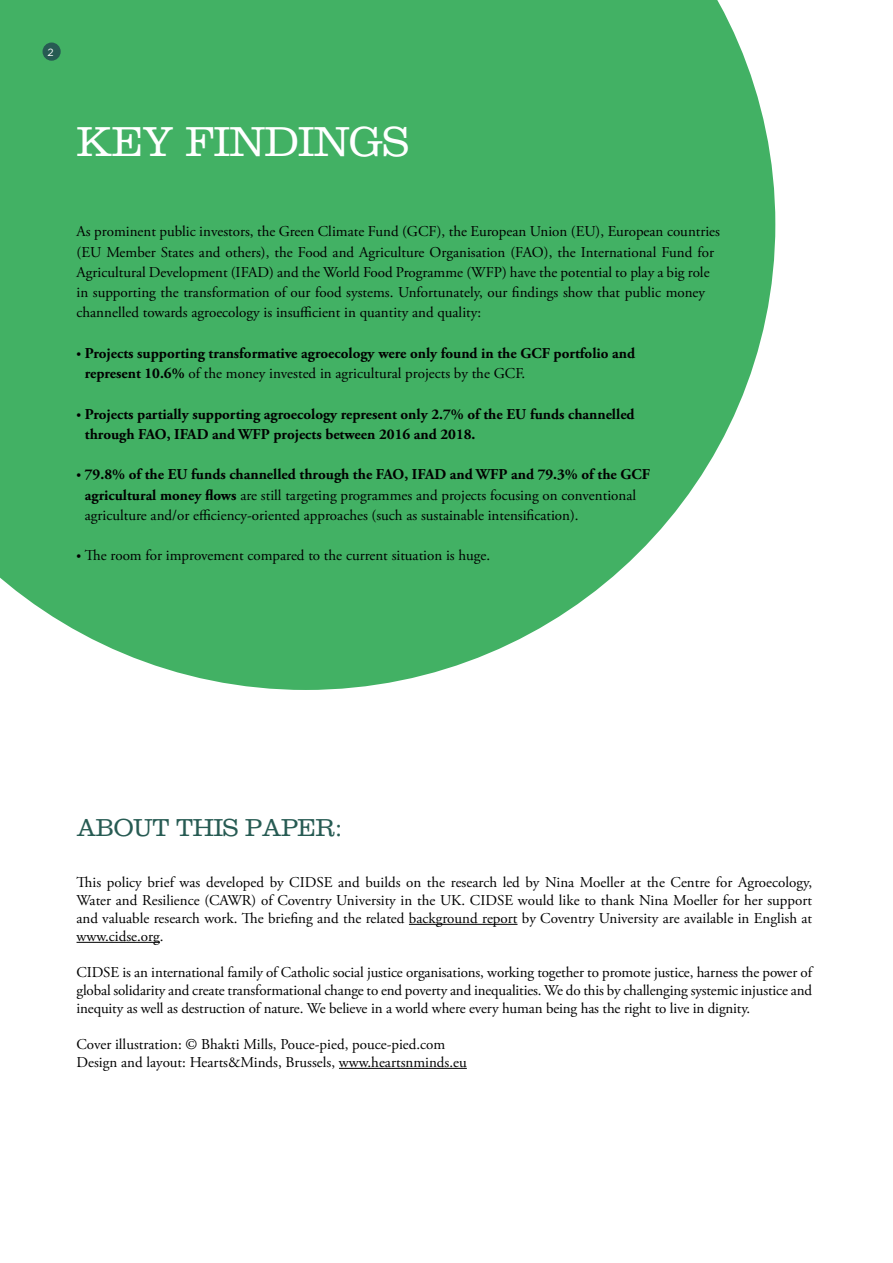
<style>
.page{position:relative;width:893px;height:1263px;background:#fff}
.page>*{position:absolute;margin:0;border:0;box-sizing:border-box;transform-origin:0 0}
.t1{font:300 43.5px "Clarendon LT Std";letter-spacing:-.02em;color:#fff}
.t2{font:300 25.5px "Clarendon LT Std";letter-spacing:-.02em;color:#275b53}
.paragraph{font:15px/20.2px "Adobe Garamond Pro";color:#000;text-align:justify}
.List_Paragraph{font:700 15px/20.2px "Adobe Garamond Pro";color:#000}
.t3{font:10.5px "Gotham";color:#fff}
.s1{font-family:"Myriad Pro";font-weight:600}
.s2{font-weight:400}
.s3{font-weight:700}
</style>
<div class="page">
<hr style="left:409px;top:924px;width:108px;height:1px;background:#000">
<hr style="left:77px;top:942px;width:83px;height:1px;background:#000">
<hr style="left:339px;top:1068px;width:128px;height:1px;background:#000">
<svg style="left:0;top:0;width:775px;height:690px;background:#57ba75"></svg>
<div style="left:43px;top:43px;width:18px;height:18px;background:#275b53;border-radius:50%"></div>
<p class="t3" style="left:48px;top:45px;width:8px">2</p>
<p class="t1" style="left:77px;top:117px;width:334px">KEY FINDINGS</p>
<p class="paragraph" style="left:77px;top:222px;width:645px;text-align:left">As prominent public investors, the Green Climate Fund (GCF), the European Union (EU), European countries (EU Member States and others), the Food and Agriculture Organisation (FAO), the International Fund for Agricultural Development (IFAD) and the World Food Programme (WFP) have the potential to play a big role in supporting the transformation of our food systems. Unfortunately, our findings show that public money channelled towards agroecology is insufficient in quantity and quality:</p>
<p class="List_Paragraph" style="left:85px;top:343px;width:552px;text-indent:-8px"><span class="s1">•</span> Projects supporting transformative agroecology were only found in the GCF portfolio and represent 10.6% <span class="s2">of the money invested in agricultural projects by the GCF.</span></p>
<p class="List_Paragraph" style="left:85px;top:404px;width:551px;text-indent:-8px"><span class="s1">•</span> Projects partially supporting agroecology represent only 2.7% of the EU funds channelled through FAO, IFAD and WFP projects between 2016 and 2018.</p>
<p class="paragraph" style="left:85px;top:465px;width:567px;text-align:left;text-indent:-8px"><span class="s1">•</span> <span class="s3">79.8% of the EU funds channelled through the FAO, IFAD and WFP and 79.3% of the GCF agricultural money flows</span> are still targeting programmes and projects focusing on conventional agriculture and/or efficiency-oriented approaches (such as sustainable intensification).</p>
<p class="paragraph" style="left:77px;top:546px;width:415px"><span class="s1">•</span> The room for improvement compared to the current situation is huge.</p>
<p class="t2" style="left:77px;top:813px;width:267px">ABOUT THIS PAPER:</p>
<p class="paragraph" style="left:77px;top:873px;width:737px;line-height:18px">This policy brief was developed by CIDSE and builds on the research led by Nina Moeller at the Centre for Agroecology, Water and Resilience (CAWR) of Coventry University in the UK. CIDSE would like to thank Nina Moeller for her support and valuable research work. The briefing and the related background report by Coventry University are available in English at www.cidse.org.</p>
<p class="paragraph" style="left:77px;top:963px;width:737px;line-height:18px">CIDSE is an international family of Catholic social justice organisations, working together to promote justice, harness the power of global solidarity and create transformational change to end poverty and inequalities. We do this by challenging systemic injustice and inequity as well as destruction of nature. We believe in a world where every human being has the right to live in dignity.</p>
<p class="paragraph" style="left:77px;top:1034px;width:370px">Cover illustration: © Bhakti Mills, Pouce-pied, pouce-pied.com</p>
<p class="paragraph" style="left:77px;top:1052px;width:392px">Design and layout: Hearts&amp;Minds, Brussels, www.heartsnminds.eu</p>
</div>
